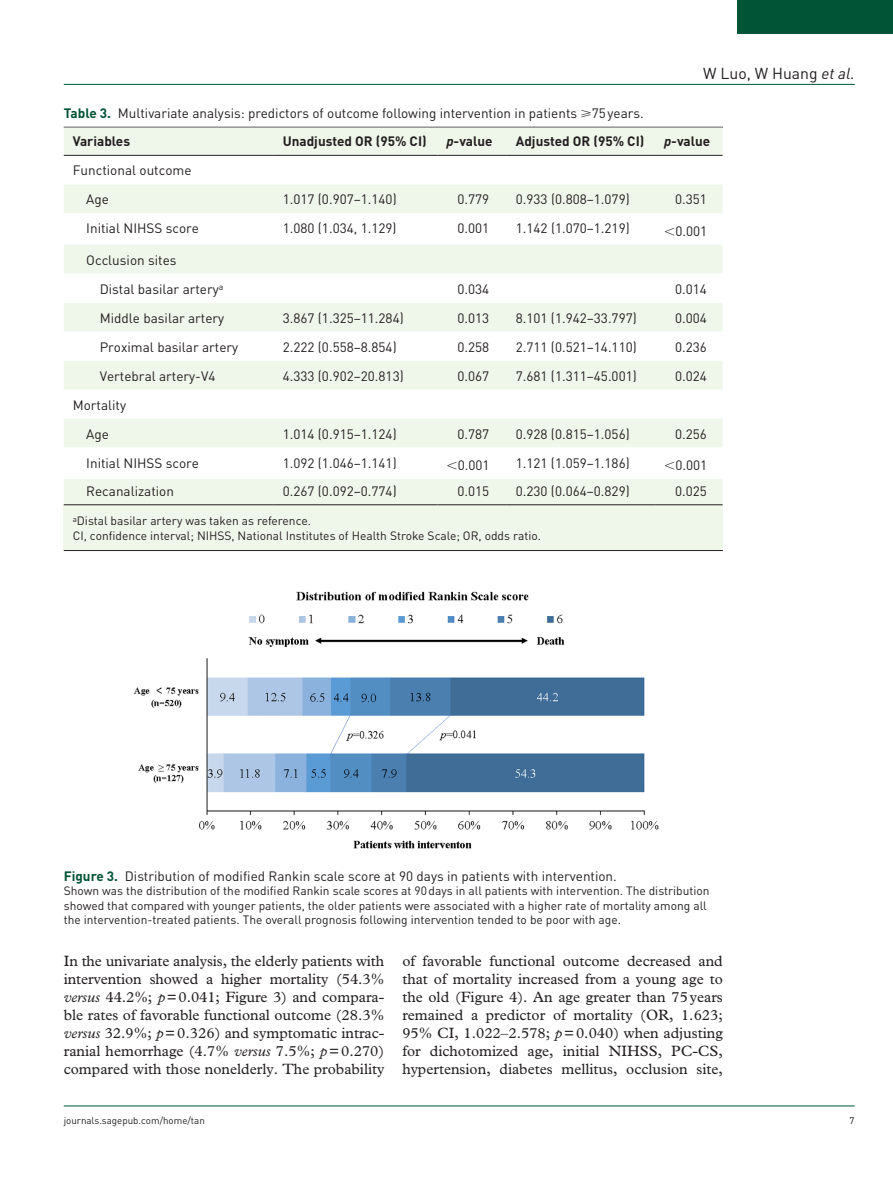
<style>
.page{position:relative;width:893px;height:1191px;background:#fff}
.page>*{position:absolute;margin:0;border:0;box-sizing:border-box;transform-origin:0 0}
.t1{font:15.75px "DIN";color:#231f20}
.t2{font:15px/18px "Plantin Std";color:#231f20;text-align:justify}
.t3{font:13.5px/29px "DIN";color:#231f20}
.t4{font:700 13.5px "DIN";color:#231f20}
.t5{font:12px/14.2px "DIN";color:#231f20}
.t6{font:9.75px "DIN";color:#231f20}
.s1{font-style:italic}
.s2{font-weight:700;color:#015436}
.s3{font-weight:700}
</style>
<div class="page">
<hr style="left:64px;top:84px;width:791px;height:1px;background:#015436">
<hr style="left:64px;top:1105px;width:791px;height:1px;background:#015436">
<div style="left:738px;top:0;width:155px;height:34px;background:#015436"></div>
<div style="left:64px;top:504px;width:659px;height:46px;background:#eff7ea"></div>
<hr style="left:64px;top:127px;width:659px;height:1px;background:#231f20">
<hr style="left:64px;top:550px;width:659px;height:1px;background:#231f20">
<div style="left:64px;top:128px;width:659px;height:376px;background:#eff7ea"></div>
<svg style="left:64px;top:156px;width:659px;height:323px"></svg>
<hr style="left:64px;top:155px;width:210px;height:1px;background:#231f20">
<hr style="left:274px;top:155px;width:163px;height:1px;background:#231f20">
<hr style="left:437px;top:155px;width:70px;height:1px;background:#231f20">
<hr style="left:507px;top:155px;width:148px;height:1px;background:#231f20">
<hr style="left:655px;top:155px;width:68px;height:1px;background:#231f20">
<hr style="left:64px;top:504px;width:210px;height:1px;background:#231f20">
<hr style="left:274px;top:504px;width:163px;height:1px;background:#231f20">
<hr style="left:437px;top:504px;width:70px;height:1px;background:#231f20">
<hr style="left:507px;top:504px;width:148px;height:1px;background:#231f20">
<hr style="left:655px;top:504px;width:68px;height:1px;background:#231f20">
<img style="left:133px;top:591px;width:526px;height:258px">
<svg style="left:665px;top:227px;width:9px;height:8px"></svg>
<svg style="left:448px;top:461px;width:8px;height:8px"></svg>
<svg style="left:665px;top:461px;width:9px;height:8px"></svg>
<p class="t1" style="left:703px;top:63px;width:153px">W Luo, W Huang <span class="s1">et al.</span></p>
<p class="t3" style="left:73px;top:98px;width:572px;line-height:28.5px;text-indent:-9px"><span class="s2">Table 3.</span> Multivariate analysis: predictors of outcome following intervention in patients ⩾75years.<br><span class="s3">Variables</span></p>
<p class="t4" style="left:283px;top:133px;width:145px">Unadjusted OR (95% CI)</p>
<p class="t4" style="left:446px;top:133px;width:48px"><span class="s1">p</span>-value</p>
<p class="t4" style="left:516px;top:133px;width:130px">Adjusted OR (95% CI)</p>
<p class="t4" style="left:664px;top:133px;width:48px"><span class="s1">p</span>-value</p>
<p class="t3" style="left:86px;top:156px;width:107px;text-indent:-14px">Functional outcome<br>Age</p>
<p class="t3" style="left:283px;top:185px;width:115px">1.017 (0.907–1.140)</p>
<p class="t3" style="left:457px;top:185px;width:33px">0.779</p>
<p class="t3" style="left:516px;top:185px;width:115px">0.933 (0.808–1.079)</p>
<p class="t3" style="left:675px;top:185px;width:33px">0.351</p>
<p class="t3" style="left:86px;top:214px;width:114px">Initial NIHSS score</p>
<p class="t3" style="left:283px;top:214px;width:115px">1.080 (1.034, 1.129)</p>
<p class="t3" style="left:457px;top:214px;width:33px">0.001</p>
<p class="t3" style="left:516px;top:214px;width:115px">1.142 (1.070–1.219)</p>
<p class="t3" style="left:675px;top:216px;width:33px">0.001</p>
<p class="t3" style="left:100px;top:245px;width:125px;text-indent:-14px">Occlusion sites<br>Distal basilar artery<sup>a</sup></p>
<p class="t3" style="left:457px;top:274px;width:33px">0.034</p>
<p class="t3" style="left:675px;top:274px;width:33px">0.014</p>
<p class="t3" style="left:100px;top:303px;width:126px">Middle basilar artery</p>
<p class="t3" style="left:283px;top:303px;width:123px">3.867 (1.325–11.284)</p>
<p class="t3" style="left:457px;top:303px;width:33px">0.013</p>
<p class="t3" style="left:516px;top:303px;width:123px">8.101 (1.942–33.797)</p>
<p class="t3" style="left:675px;top:303px;width:33px">0.004</p>
<p class="t3" style="left:100px;top:332px;width:140px">Proximal basilar artery</p>
<p class="t3" style="left:283px;top:332px;width:115px">2.222 (0.558–8.854)</p>
<p class="t3" style="left:457px;top:332px;width:33px">0.258</p>
<p class="t3" style="left:516px;top:332px;width:123px">2.711 (0.521–14.110)</p>
<p class="t3" style="left:675px;top:332px;width:33px">0.236</p>
<p class="t3" style="left:100px;top:361px;width:117px">Vertebral artery-V4</p>
<p class="t3" style="left:283px;top:361px;width:123px">4.333 (0.902–20.813)</p>
<p class="t3" style="left:457px;top:361px;width:33px">0.067</p>
<p class="t3" style="left:516px;top:361px;width:123px">7.681 (1.311–45.001)</p>
<p class="t3" style="left:675px;top:361px;width:33px">0.024</p>
<p class="t3" style="left:73px;top:390px;width:55px;text-align:center">Mortality<br>Age</p>
<p class="t3" style="left:283px;top:419px;width:115px">1.014 (0.915–1.124)</p>
<p class="t3" style="left:457px;top:419px;width:33px">0.787</p>
<p class="t3" style="left:516px;top:419px;width:115px">0.928 (0.815–1.056)</p>
<p class="t3" style="left:675px;top:419px;width:33px">0.256</p>
<p class="t3" style="left:86px;top:448px;width:114px">Initial NIHSS score</p>
<p class="t3" style="left:283px;top:448px;width:115px">1.092 (1.046–1.141)</p>
<p class="t3" style="left:458px;top:450px;width:33px">0.001</p>
<p class="t3" style="left:516px;top:448px;width:115px">1.121 (1.059–1.186)</p>
<p class="t3" style="left:675px;top:450px;width:33px">0.001</p>
<p class="t3" style="left:86px;top:476px;width:89px">Recanalization</p>
<p class="t3" style="left:283px;top:476px;width:115px">0.267 (0.092–0.774)</p>
<p class="t3" style="left:457px;top:476px;width:33px">0.015</p>
<p class="t3" style="left:516px;top:476px;width:115px">0.230 (0.064–0.829)</p>
<p class="t3" style="left:675px;top:476px;width:33px">0.025</p>
<p class="t5" style="left:73px;top:514px;width:470px"><sup>a</sup>Distal basilar artery was taken as reference.<br>CI, confidence interval; NIHSS, National Institutes of Health Stroke Scale; OR, odds ratio.</p>
<p class="t3" style="left:64px;top:861px;width:555px"><span class="s2">Figure 3.</span> Distribution of modified Rankin scale score at 90 days in patients with intervention.</p>
<p class="t5" style="left:64px;top:883px;width:647px">Shown was the distribution of the modified Rankin scale scores at 90days in all patients with intervention. The distribution showed that compared with younger patients, the older patients were associated with a higher rate of mortality among all the intervention-treated patients. The overall prognosis following intervention tended to be poor with age.</p>
<p class="t2" style="left:64px;top:952px;width:322px">In the univariate analysis, the elderly patients with intervention showed a higher mortality (54.3% <span class="s1">versus</span> 44.2%; <span class="s1">p</span>=0.041; Figure 3) and compara&shy;ble rates of favorable functional outcome (28.3% <span class="s1">versus</span> 32.9%; <span class="s1">p</span>=0.326) and symptomatic intrac&shy;ranial hemorrhage (4.7% <span class="s1">versus</span> 7.5%; <span class="s1">p</span>=0.270) compared with those nonelderly. The probability</p>
<p class="t2" style="left:402px;top:952px;width:322px">of favorable functional outcome decreased and that of mortality increased from a young age to the old (Figure 4). An age greater than 75years remained a predictor of mortality (OR, 1.623; 95% CI, 1.022–2.578; <span class="s1">p</span>=0.040) when adjusting for dichotomized age, initial NIHSS, PC-CS, hypertension, diabetes mellitus, occlusion site,</p>
<p class="t6" style="left:64px;top:1114px;width:143px">journals.sagepub.com/home/tan</p>
<p class="t6" style="left:850px;top:1114px;width:7px">7</p>
</div>
